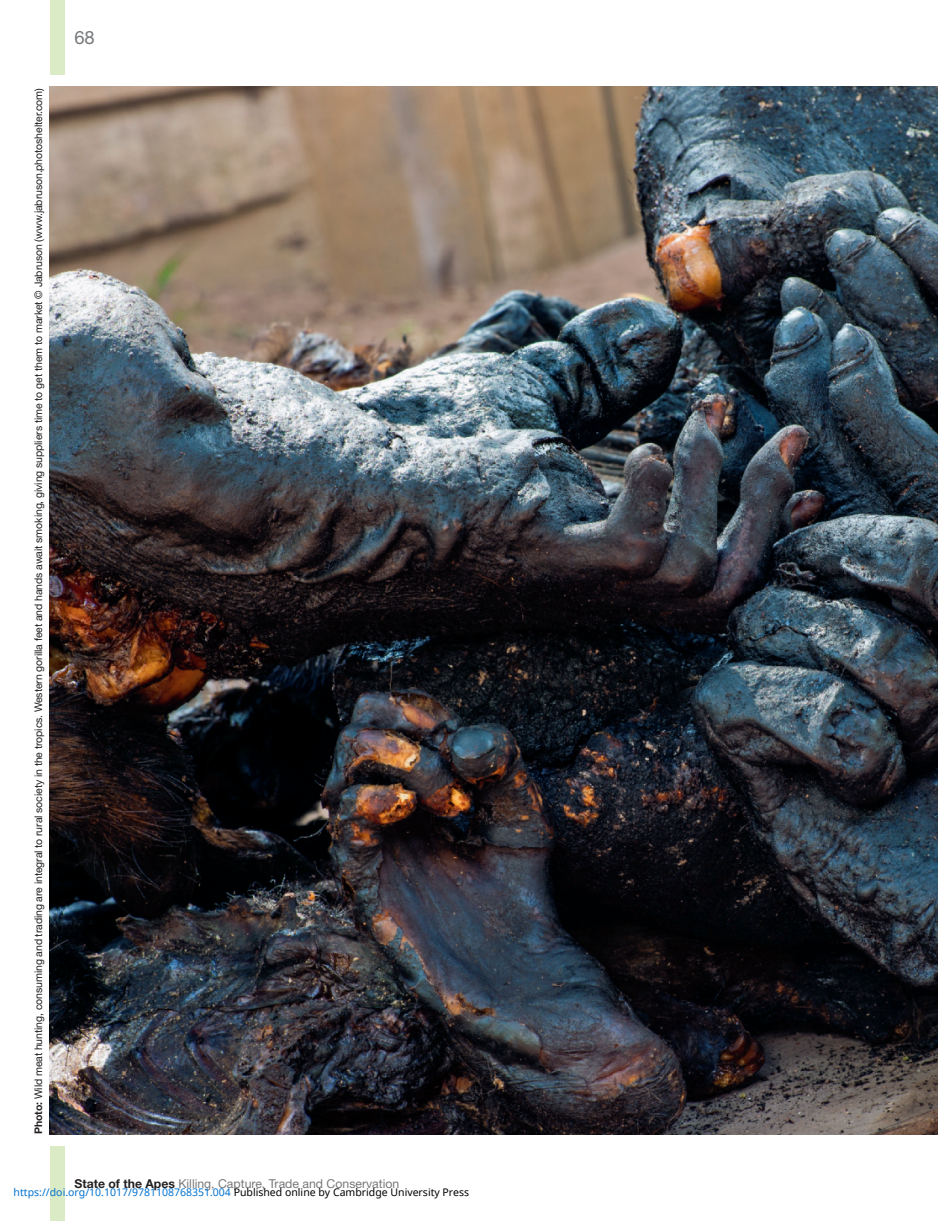
<style>
.page{position:relative;width:938px;height:1221px;background:#fff}
.page>*{position:absolute;margin:0;border:0;box-sizing:border-box;transform-origin:0 0}
.t1{font:18.38px "Helvetica Neue";color:#76787b}
.t2{font:12.25px "Helvetica Neue";color:#76787b}
.t3{font:10.5px "Helvetica Neue";letter-spacing:-.01em;color:#231f20}
.t4{font:10.5px "Noto Sans";color:#0172cf}
.s1{font-weight:700}
.s2{font-weight:700;color:#231f20}
.s3{color:#000}
</style>
<div class="page">
<img style="left:50px;top:87px;width:888px;height:1047px">
<div style="left:50px;top:0;width:14px;height:74px;background:#dbebc6"></div>
<div style="left:50px;top:1146px;width:14px;height:74px;background:#dbebc6"></div>
<p class="t3" style="left:32px;top:1134px;width:1047px;rotate:-90deg"><span class="s1">Photo:</span> Wild meat hunting, consuming and trading are integral to rural society in the tropics. Western gorilla feet and hands await smoking, giving suppliers time to get them to market © Jabruson (www.jabruson.photoshelter.com)</p>
<h1 class="t1" style="left:74px;top:26px;width:22px">68</h1>
<p class="t2" style="left:74px;top:1176px;width:326px"><span class="s2">State of the Apes</span> Killing, Capture, Trade and Conservation</p>
<p class="t4" style="left:14px;top:1184px;width:457px">https://doi.org/10.1017/9781108768351.004 <span class="s3">Published online by Cambridge University Press</span></p>
</div>
